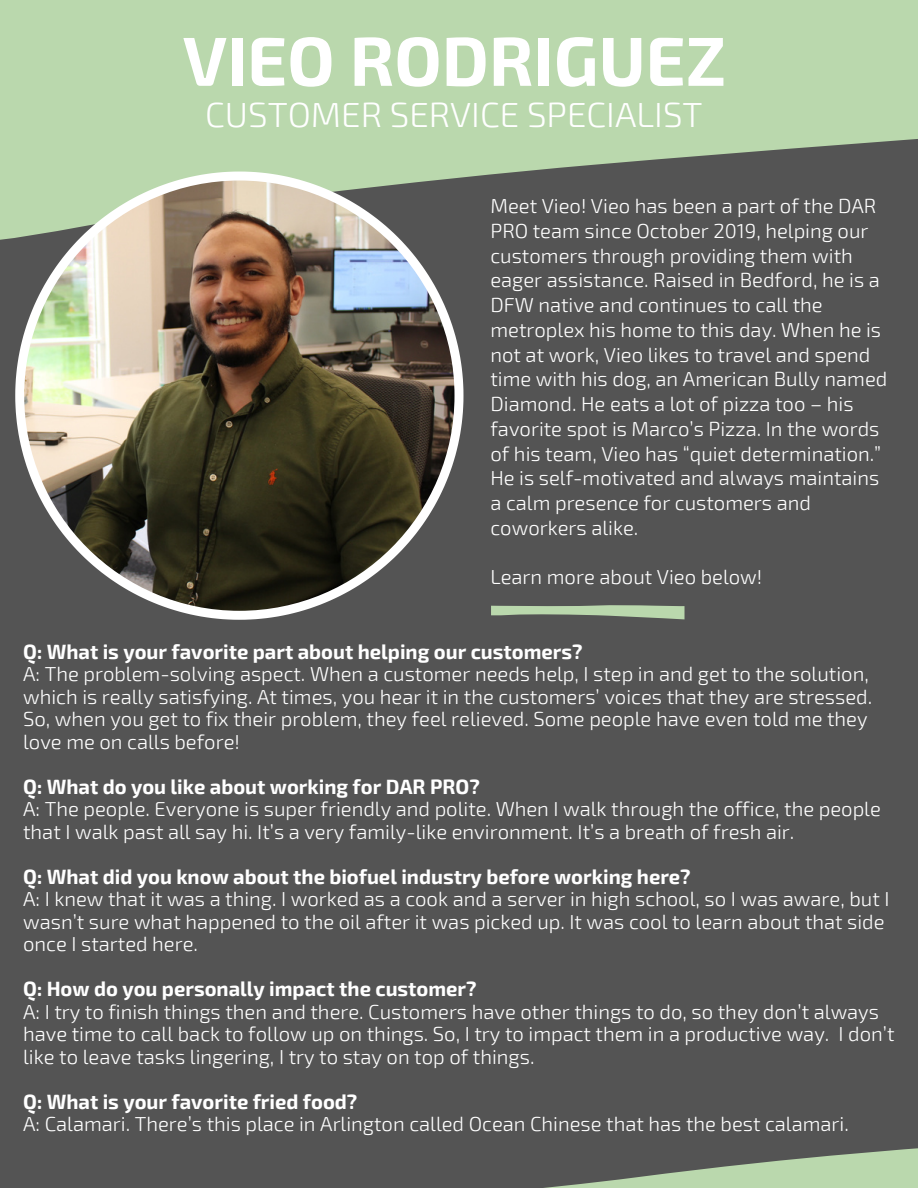
<style>
.page{position:relative;width:918px;height:1188px;background:#545454}
.page>*{position:absolute;margin:0;border:0;box-sizing:border-box;transform-origin:0 0}
.t1{font:700 69.3px "Exo 2";color:#fff}
.t2{font:300 34.8px "Exo 2";color:#fff}
.t3{font:300 20.25px/24.8px "Exo 2";color:#fff}
.t4{font:700 20.25px "Exo 2";color:#fff}
</style>
<div class="page">
<div style="left:0;top:0;width:918px;height:57px;background:#bad8ad"></div>
<svg style="left:0;top:57px;width:918px;height:183px;fill:#bad8ad"></svg>
<svg style="left:15px;top:172px;width:448px;height:448px"></svg>
<img style="left:24px;top:181px;width:431px;height:430px;border-radius:50%">
<svg style="left:544px;top:1148px;width:374px;height:40px;fill:#bad8ad"></svg>
<svg style="left:491px;top:605px;width:194px;height:14px"></svg>
<p class="t1" style="left:183px;top:16px;width:545px">VIEO RODRIGUEZ</p>
<p class="t2" style="left:205px;top:92px;width:499px">CUSTOMER SERVICE SPECIALIST</p>
<p class="t3" style="left:490px;top:193px;width:398px">Meet Vieo! Vieo has been a part of the DAR PRO team since October 2019, helping our customers through providing them with eager assistance. Raised in Bedford, he is a DFW native and continues to call the metroplex his home to this day. When he is not at work, Vieo likes to travel and spend time with his dog, an American Bully named Diamond. He eats a lot of pizza too – his favorite spot is Marco’s Pizza. In the words of his team, Vieo has “quiet determination.” He is self-motivated and always maintains a calm presence for customers and coworkers alike.</p>
<p class="t3" style="left:490px;top:564px;width:273px">Learn more about Vieo below!</p>
<p class="t4" style="left:23px;top:638px;width:561px">Q: What is your favorite part about helping our customers?</p>
<p class="t3" style="left:23px;top:662px;width:851px;line-height:22.5px">A: The problem-solving aspect. When a customer needs help, I step in and get to the solution, which is really satisfying. At times, you hear it in the customers’ voices that they are stressed.<br>So, when you get to fix their problem, they feel relieved. Some people have even told me they love me on calls before!</p>
<p class="t4" style="left:23px;top:773px;width:458px">Q: What do you like about working for DAR PRO?</p>
<p class="t3" style="left:23px;top:797px;width:859px;line-height:22.5px">A: The people. Everyone is super friendly and polite. When I walk through the office, the people that I walk past all say hi. It’s a very family-like environment. It’s a breath of fresh air.</p>
<p class="t4" style="left:23px;top:863px;width:669px">Q: What did you know about the biofuel industry before working here?</p>
<p class="t3" style="left:23px;top:887px;width:868px;line-height:22.5px">A: I knew that it was a thing. I worked as a cook and a server in high school, so I was aware, but I wasn’t sure what happened to the oil after it was picked up. It was cool to learn about that side once I started here.</p>
<p class="t4" style="left:23px;top:976px;width:455px">Q: How do you personally impact the customer?</p>
<p class="t3" style="left:23px;top:999px;width:873px;line-height:22.5px">A: I try to finish things then and there. Customers have other things to do, so they don’t always have time to call back to follow up on things. So, I try to impact them in a productive way. I don’t like to leave tasks lingering, I try to stay on top of things.</p>
<p class="t4" style="left:23px;top:1088px;width:336px">Q: What is your favorite fried food?</p>
<p class="t3" style="left:23px;top:1111px;width:827px">A: Calamari. There’s this place in Arlington called Ocean Chinese that has the best calamari.</p>
</div>
